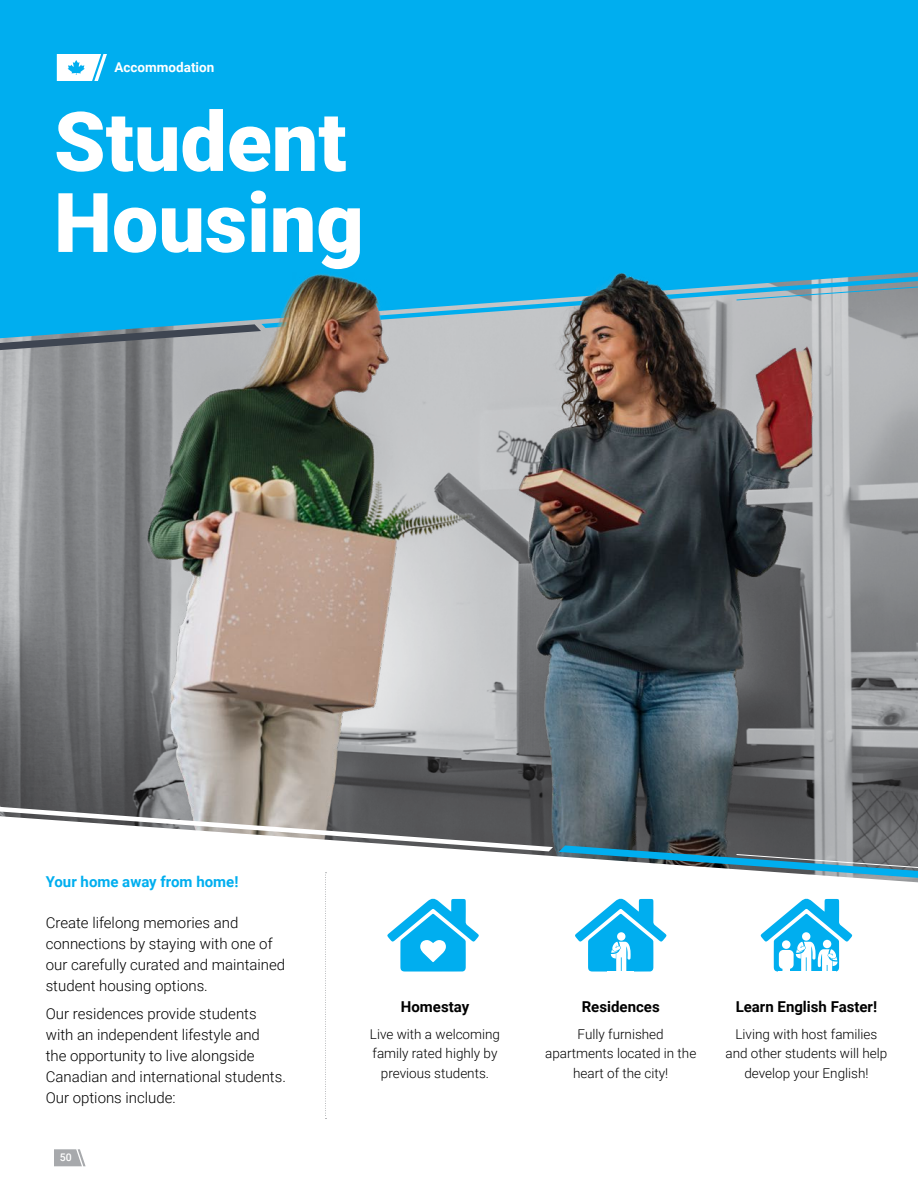
<style>
.page{position:relative;width:918px;height:1188px;background:#fff}
.page>*{position:absolute;margin:0;border:0;box-sizing:border-box;transform-origin:0 0}
.t1{font:900 82.5px/81px "Roboto";color:#fff}
.t2{font:300 15px/21px "Roboto";color:#000}
.t3{font:700 15px "Roboto";color:#000}
.t4{font:700 15px "Roboto";color:#00aeef}
.t5{font:300 13.5px/19.5px "Roboto";color:#000;text-align:center}
.t6{font:700 13.5px "Roboto";color:#fff}
.t7{font:500 10.5px "Roboto";color:#fff}
</style>
<div class="page">
<img style="left:0;top:350px;width:918px;height:466px">
<div style="left:0;top:0;width:918px;height:277px;background:#00aeef"></div>
<svg style="left:57px;top:54px;width:50px;height:27px"></svg>
<svg style="left:0;top:277px;width:918px;height:73px;background:#5f9bb1"></svg>
<svg style="left:54px;top:816px;width:864px;height:351px"></svg>
<svg style="left:0;top:807px;width:553px;height:44px"></svg>
<svg style="left:559px;top:845px;width:359px;height:33px"></svg>
<svg style="left:325px;top:872px;width:2px;height:247px"></svg>
<svg style="left:54px;top:1149px;width:32px;height:17px"></svg>
<svg style="left:387px;top:898px;width:92px;height:74px"></svg>
<svg style="left:575px;top:898px;width:92px;height:79px"></svg>
<div style="left:608px;top:972px;width:26px;height:7px;background:#fff"></div>
<svg style="left:760px;top:898px;width:93px;height:86px"></svg>
<div style="left:779px;top:972px;width:57px;height:17px;background:#fff"></div>
<p class="t6" style="left:114px;top:58px;width:101px">Accommodation</p>
<h1 class="t1" style="left:54px;top:98px;width:311px">Student<br>Housing</h1>
<p class="t4" style="left:46px;top:871px;width:194px">Your home away from home!</p>
<p class="t2" style="left:46px;top:911px;width:241px">Create lifelong memories and connections by staying with one of our carefully curated and maintained student housing options.</p>
<p class="t2" style="left:46px;top:1002px;width:242px">Our residences provide students with an independent lifestyle and<br>the opportunity to live alongside<br>Canadian and international students.<br>Our options include:</p>
<p class="t7" style="left:60px;top:1150px;width:13px">50</p>
<p class="t3" style="left:401px;top:997px;width:70px">Homestay</p>
<p class="t5" style="left:370px;top:1024px;width:132px">Live with a welcoming family rated highly by previous students.</p>
<p class="t3" style="left:582px;top:997px;width:79px">Residences</p>
<p class="t5" style="left:545px;top:1024px;width:153px">Fully furnished apartments located in the heart of the city!</p>
<p class="t3" style="left:736px;top:997px;width:143px">Learn English Faster!</p>
<p class="t5" style="left:725px;top:1024px;width:163px">Living with host families and other students will help develop your English!</p>
</div>
